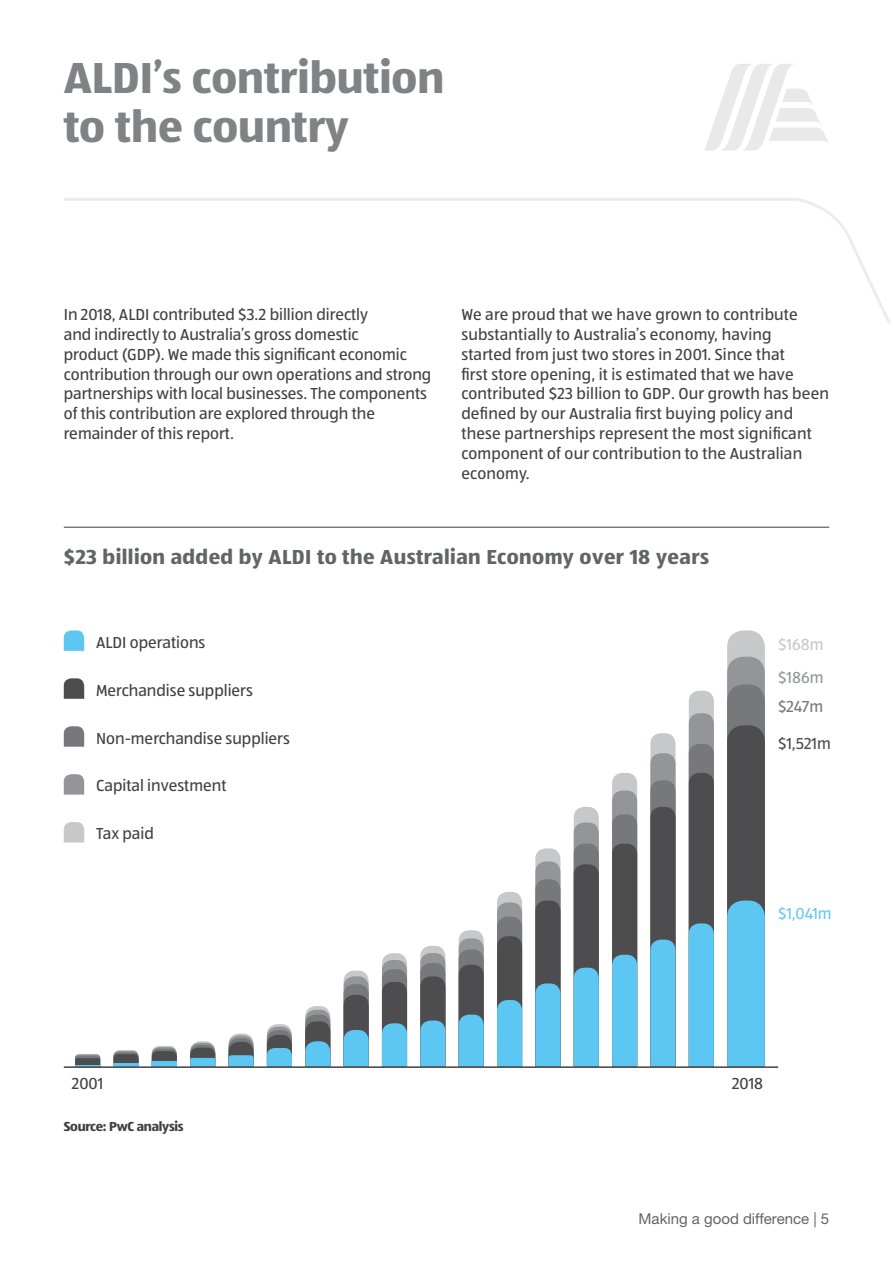
<style>
.page{position:relative;width:893px;height:1263px;background:#fff}
.page>*{position:absolute;margin:0;border:0;box-sizing:border-box;transform-origin:0 0}
.t1{font:700 45px/48.6px "ALDISUEDOT";color:#808285}
.t2{font:700 21px "ALDISUEDOT";letter-spacing:.02em;color:#636466}
.t3{font:16.5px/19.8px "ALDISUEDOT";color:#414042}
.t4{font:16.5px "ALDISUEDOT";color:#66c9f1}
.t5{font:16.5px "ALDISUEDOT";color:#4d4d4f}
.t6{font:16.5px "ALDISUEDOT";color:#77787b}
.t7{font:16.5px "ALDISUEDOT";color:#939598}
.t8{font:16.5px "ALDISUEDOT";color:#c7c8ca}
.t9{font:15px "Helvetica Neue";color:#636466}
.t10{font:700 13.5px "ALDISUEDOT";letter-spacing:-.02em;color:#414042}
</style>
<div class="page">
<hr style="left:64px;top:527px;width:765px;height:1px;background:#414042">
<svg style="left:64px;top:822px;width:20px;height:20px"></svg>
<svg style="left:64px;top:678px;width:20px;height:21px"></svg>
<svg style="left:64px;top:630px;width:20px;height:21px"></svg>
<svg style="left:64px;top:774px;width:20px;height:21px"></svg>
<svg style="left:64px;top:726px;width:20px;height:21px"></svg>
<svg style="left:727px;top:630px;width:38px;height:436px;background:#638b9d"></svg>
<svg style="left:689px;top:691px;width:25px;height:375px;background:#638c9d"></svg>
<svg style="left:650px;top:733px;width:25px;height:333px;background:#648c9d"></svg>
<svg style="left:612px;top:773px;width:25px;height:293px;background:#648d9e"></svg>
<svg style="left:574px;top:807px;width:25px;height:259px;background:#648c9d"></svg>
<svg style="left:535px;top:848px;width:25px;height:218px;background:#668d9e"></svg>
<svg style="left:497px;top:892px;width:25px;height:174px;background:#668d9f"></svg>
<svg style="left:459px;top:930px;width:25px;height:136px;background:#678e9f"></svg>
<svg style="left:420px;top:946px;width:25px;height:120px;background:#678d9e"></svg>
<svg style="left:382px;top:953px;width:25px;height:113px;background:#678e9f"></svg>
<svg style="left:344px;top:971px;width:25px;height:95px;background:#678d9e"></svg>
<svg style="left:305px;top:1006px;width:25px;height:60px"></svg>
<svg style="left:267px;top:1024px;width:25px;height:42px"></svg>
<svg style="left:229px;top:1033px;width:25px;height:33px"></svg>
<svg style="left:190px;top:1041px;width:25px;height:25px"></svg>
<svg style="left:152px;top:1046px;width:25px;height:15px"></svg>
<div style="left:152px;top:1061px;width:25px;height:5px;background:#5cc7f2"></div>
<svg style="left:113px;top:1050px;width:26px;height:13px"></svg>
<hr style="left:113px;top:1063px;width:26px;height:3px;background:#5cc7f2">
<svg style="left:75px;top:1054px;width:25px;height:12px"></svg>
<hr style="left:64px;top:1066px;width:714px;height:2px;background:#414042">
<svg style="left:64px;top:198px;width:826px;height:125px"></svg>
<svg style="left:705px;top:64px;width:124px;height:87px"></svg>
<h1 class="t1" style="left:64px;top:52px;width:382px">ALDI’s contribution to the country</h1>
<p class="t3" style="left:64px;top:304px;width:369px">In 2018, ALDI contributed $3.2 billion directly<br>and indirectly to Australia’s gross domestic<br>product (GDP). We made this significant economic contribution through our own operations and strong partnerships with local businesses. The components of this contribution are explored through the remainder of this report.</p>
<p class="t3" style="left:461px;top:304px;width:369px">We are proud that we have grown to contribute substantially to Australia’s economy, having<br>started from just two stores in 2001. Since that<br>first store opening, it is estimated that we have contributed $23 billion to GDP. Our growth has been defined by our Australia first buying policy and these partnerships represent the most significant component of our contribution to the Australian economy.</p>
<p class="t2" style="left:64px;top:542px;width:647px">$23 billion added by ALDI to the Australian Economy over 18 years</p>
<p class="t3" style="left:96px;top:632px;width:111px">ALDI operations</p>
<p class="t3" style="left:96px;top:680px;width:158px">Merchandise suppliers</p>
<p class="t3" style="left:96px;top:728px;width:195px">Non-merchandise suppliers</p>
<p class="t3" style="left:96px;top:775px;width:132px">Capital investment</p>
<p class="t3" style="left:96px;top:823px;width:59px">Tax paid</p>
<p class="t8" style="left:778px;top:633px;width:47px">$168m</p>
<p class="t7" style="left:778px;top:667px;width:47px">$186m</p>
<p class="t6" style="left:778px;top:695px;width:46px">$247m</p>
<p class="t5" style="left:778px;top:733px;width:54px">$1,521m</p>
<p class="t4" style="left:778px;top:903px;width:55px">$1,041m</p>
<p class="t3" style="left:72px;top:1073px;width:33px">2001</p>
<p class="t3" style="left:732px;top:1073px;width:33px">2018</p>
<p class="t10" style="left:64px;top:1117px;width:121px">Source: PwC analysis</p>
<p class="t9" style="left:639px;top:1210px;width:192px">Making a good difference | 5</p>
</div>
